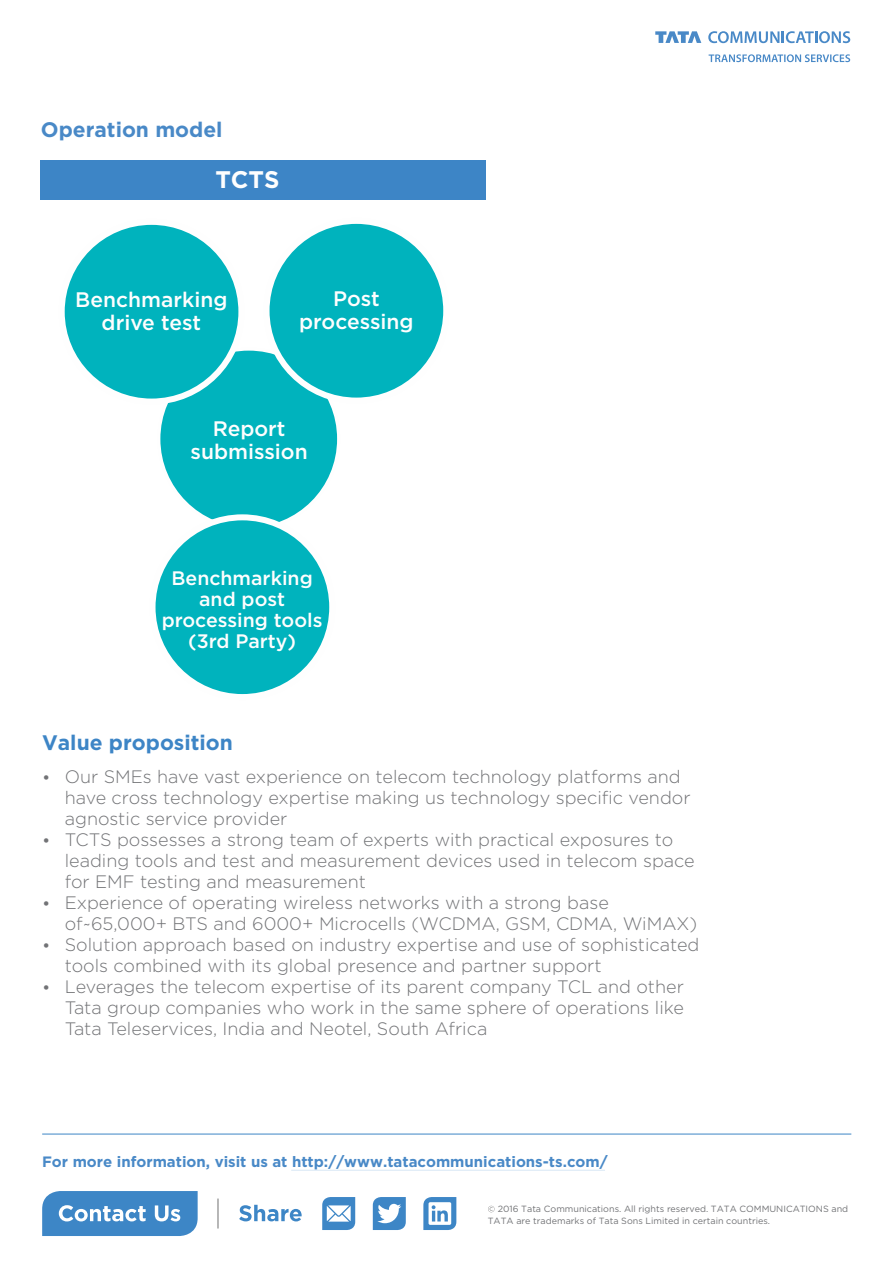
<style>
.page{position:relative;width:893px;height:1263px;background:#fff}
.page>*{position:absolute;margin:0;border:0;box-sizing:border-box;transform-origin:0 0}
.t1{font:700 24px "Gotham";color:#fefefe}
.t2{font:500 21px/22.8px "Gotham";color:#fefefe;text-align:center}
.t3{font:700 21px "Gotham";color:#3d85c6}
.t4{font:700 21px "Gotham";color:#4989c7}
.t5{font:500 19.5px/21.1px "Gotham";color:#fefefe;text-align:center}
.t6{font:300 18px/21px "Gotham";color:#727376}
.t7{font:700 15px "Gotham";color:#4989c7}
.t8{font:9px/12.3px "Gotham";color:#727376}
</style>
<div class="page">
<div style="left:157px;top:348px;width:183px;height:182px;background:#00b3bd;border:3px solid #fefefe;border-radius:50%"></div>
<hr style="left:42px;top:1134px;width:809px;height:1px;background:#3d86c6">
<hr style="left:291px;top:1170px;width:314px;height:1px;background:#d8e7f4">
<svg style="left:42px;top:1191px;width:156px;height:45px;background:#5796cd"></svg>
<svg style="left:423px;top:1197px;width:33px;height:33px"></svg>
<svg style="left:373px;top:1197px;width:33px;height:33px"></svg>
<svg style="left:322px;top:1197px;width:33px;height:33px"></svg>
<svg style="left:239px;top:1205px;width:63px;height:16px"></svg>
<hr style="left:218px;top:1198px;width:1px;height:30px;background:#717171">
<svg style="left:488px;top:1206px;width:6px;height:6px"></svg>
<svg style="left:708px;top:31px;width:142px;height:12px"></svg>
<svg style="left:655px;top:31px;width:46px;height:12px"></svg>
<svg style="left:709px;top:54px;width:141px;height:8px"></svg>
<div style="left:41px;top:160px;width:445px;height:39px;background:#3d85c6"></div>
<div style="left:59px;top:219px;width:185px;height:186px;background:#00b3bd;border:6px solid #fefefe;border-radius:50%"></div>
<div style="left:264px;top:218px;width:185px;height:186px;background:#00b3bd;border:6px solid #fefefe;border-radius:50%"></div>
<div style="left:150px;top:514px;width:185px;height:186px;background:#00b3bd;border:6px solid #fefefe;border-radius:50%"></div>
<p class="t4" style="left:41px;top:122px;width:183px">Operation model</p>
<h1 class="t1" style="left:215px;top:170px;width:66px">TCTS</h1>
<p class="t2" style="left:75px;top:289px;width:154px">Benchmarking drive test</p>
<p class="t2" style="left:299px;top:288px;width:116px">Post processing</p>
<p class="t2" style="left:191px;top:418px;width:119px">Report submission</p>
<p class="t5" style="left:162px;top:569px;width:162px">Benchmarking and post processing tools (3rd Party)</p>
<p class="t3" style="left:42px;top:734px;width:192px">Value proposition</p>
<p class="t6" style="left:65px;top:768px;width:636px">Our SMEs have vast experience on telecom technology platforms and have cross technology expertise making us technology specific vendor agnostic service provider<br>TCTS possesses a strong team of experts with practical exposures to leading tools and test and measurement devices used in telecom space for EMF testing and measurement<br>Experience of operating wireless networks with a strong base of~65,000+ BTS and 6000+ Microcells (WCDMA, GSM, CDMA, WiMAX)<br>Solution approach based on industry expertise and use of sophisticated tools combined with its global presence and partner support<br>Leverages the telecom expertise of its parent company TCL and other Tata group companies who work in the same sphere of operations like Tata Teleservices, India and Neotel, South Africa</p>
<p class="t7" style="left:42px;top:1156px;width:567px">For more information, visit us at http://www.tatacommunications-ts.com/</p>
<p class="t8" style="left:488px;top:1203px;width:362px;text-indent:10px">2016 Tata Communications. All rights reserved. TATA COMMUNICATIONS and<br>TATA are trademarks of Tata Sons Limited in certain countries.</p>
</div>
